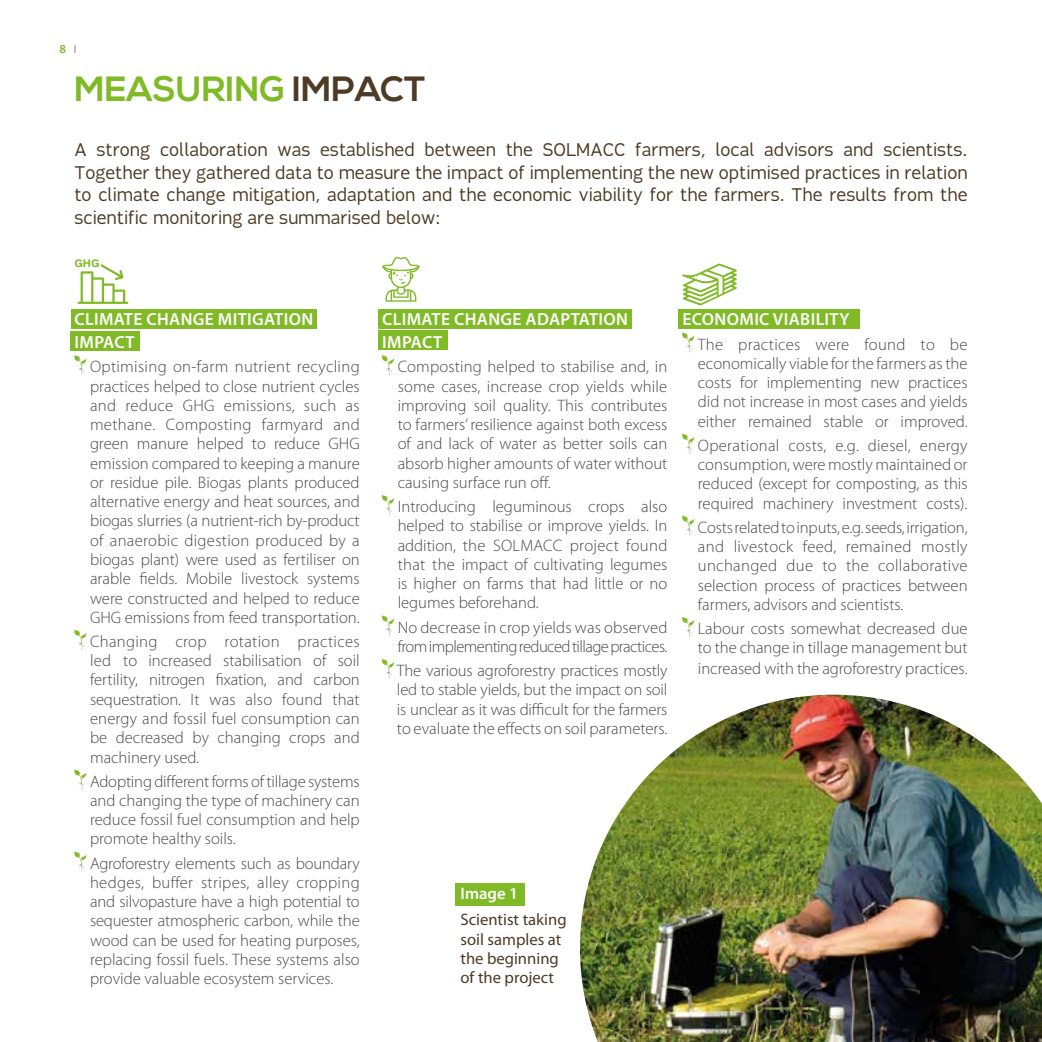
<style>
.page{position:relative;width:1042px;height:1042px;background:#fff}
.page>*{position:absolute;margin:0;border:0;box-sizing:border-box;transform-origin:0 0}
.t1{font:700 35px "Nexa";color:#80ba27}
.t2{font:17.5px/22.8px "Fabrica";color:#4d3b25;text-align:justify}
.t3{font:600 17.5px/22.8px "Myriad Pro";letter-spacing:.02em;color:#fff}
.t4{font:300 16.62px/19.2px "Myriad Pro";color:#4a4a49;text-align:justify}
.t5{font:300 16.62px/19.2px "Myriad Pro";letter-spacing:-.035em;color:#4a4a49}
.t6{font:16.62px/19.2px "Myriad Pro";color:#4d3b25}
.t7{font:600 16.62px "Myriad Pro";color:#fff}
.t8{font:600 12.25px "Myriad Pro";color:#80ba27}
.t9{font:700 10.5px "Helvetica Rounded LT Std";color:#80ba27}
.s1{font-weight:300;color:#4d3b25}
.s2{color:#4d3b25}
</style>
<div class="page">
<img style="left:580px;top:694px;width:462px;height:348px">
<div style="left:455px;top:883px;width:69px;height:22px;background:#80ba27"></div>
<div style="left:378px;top:309px;width:253px;height:19px;background:#80ba27"></div>
<div style="left:678px;top:309px;width:181px;height:20px;background:#80ba27"></div>
<div style="left:378px;top:330px;width:69px;height:20px;background:#80ba27"></div>
<svg style="left:78px;top:264px;width:50px;height:40px"></svg>
<div style="left:71px;top:309px;width:245px;height:20px;background:#80ba27"></div>
<div style="left:71px;top:331px;width:69px;height:20px;background:#80ba27"></div>
<svg style="left:74px;top:355px;width:13px;height:21px"></svg>
<svg style="left:74px;top:629px;width:13px;height:21px"></svg>
<svg style="left:74px;top:769px;width:13px;height:21px"></svg>
<svg style="left:74px;top:851px;width:13px;height:21px"></svg>
<svg style="left:382px;top:355px;width:12px;height:21px"></svg>
<svg style="left:382px;top:494px;width:12px;height:21px"></svg>
<svg style="left:382px;top:615px;width:12px;height:21px"></svg>
<svg style="left:382px;top:658px;width:12px;height:21px"></svg>
<svg style="left:682px;top:332px;width:13px;height:21px"></svg>
<svg style="left:682px;top:433px;width:13px;height:21px"></svg>
<svg style="left:682px;top:515px;width:13px;height:21px"></svg>
<svg style="left:682px;top:616px;width:13px;height:21px"></svg>
<svg style="left:382px;top:257px;width:38px;height:45px"></svg>
<svg style="left:682px;top:263px;width:55px;height:42px"></svg>
<p class="t8" style="left:60px;top:42px;width:18px">8 <span class="s1">I</span></p>
<h1 class="t1" style="left:74px;top:68px;width:353px">MEASURING <span class="s2">IMPACT</span></h1>
<p class="t2" style="left:74px;top:138px;width:894px">A strong collaboration was established between the SOLMACC farmers, local advisors and scientists.<br>Together they gathered data to measure the impact of implementing the new optimised practices in relation to climate change mitigation, adaptation and the economic viability for the farmers. The results from the scientific monitoring are summarised below:</p>
<p class="t9" style="left:74px;top:257px;width:27px">GHG</p>
<p class="t3" style="left:75px;top:308px;width:240px">CLIMATE CHANGE MITIGATION<br>IMPACT</p>
<p class="t4" style="left:90px;top:357px;width:271px">Optimising on-farm nutrient recycling practices helped to close nutrient cycles and reduce GHG emissions, such as methane. Composting farmyard and green manure helped to reduce GHG emission compared to keeping a manure or residue pile. Biogas plants produced alternative energy and heat sources, and biogas slurries (a nutrient-rich by-product of anaerobic digestion produced by a biogas plant) were used as fertiliser on arable fields. Mobile livestock systems were constructed and helped to reduce GHG emissions from feed transportation.</p>
<p class="t4" style="left:90px;top:632px;width:271px">Changing crop rotation practices led to increased stabilisation of soil fertility, nitrogen fixation, and carbon sequestration. It was also found that energy and fossil fuel consumption can be decreased by changing crops and machinery used.</p>
<p class="t4" style="left:90px;top:772px;width:271px">Adopting different forms of tillage systems and changing the type of machinery can reduce fossil fuel consumption and help promote healthy soils.</p>
<p class="t4" style="left:90px;top:854px;width:271px">Agroforestry elements such as boundary hedges, buffer stripes, alley cropping and silvopasture have a high potential to sequester atmospheric carbon, while the wood can be used for heating purposes, replacing fossil fuels. These systems also provide valuable ecosystem services.</p>
<p class="t3" style="left:382px;top:308px;width:247px">CLIMATE CHANGE ADAPTATION<br>IMPACT</p>
<p class="t4" style="left:398px;top:357px;width:271px">Composting helped to stabilise and, in some cases, increase crop yields while improving soil quality. This contributes to farmers’ resilience against both excess of and lack of water as better soils can absorb higher amounts of water without causing surface run off.</p>
<p class="t4" style="left:398px;top:497px;width:271px">Introducing leguminous crops also helped to stabilise or improve yields. In addition, the SOLMACC project found that the impact of cultivating legumes is higher on farms that had little or no legumes beforehand.</p>
<p class="t5" style="left:398px;top:618px;width:271px">No decrease in crop yields was observed from implementing reduced tillage practices.</p>
<p class="t4" style="left:397px;top:661px;width:272px">The various agroforestry practices mostly led to stable yields, but the impact on soil is unclear as it was difficult for the farmers to evaluate the effects on soil parameters.</p>
<p class="t3" style="left:682px;top:308px;width:169px">ECONOMIC VIABILITY</p>
<p class="t4" style="left:698px;top:335px;width:271px">The practices were found to be economically viable for the farmers as the costs for implementing new practices did not increase in most cases and yields either remained stable or improved.</p>
<p class="t4" style="left:698px;top:436px;width:271px">Operational costs, e.g. diesel, energy consumption, were mostly maintained or reduced (except for composting, as this required machinery investment costs).</p>
<p class="t4" style="left:698px;top:518px;width:271px">Costs related to inputs, e.g. seeds, irrigation, and livestock feed, remained mostly unchanged due to the collaborative selection process of practices between farmers, advisors and scientists.</p>
<p class="t4" style="left:698px;top:619px;width:271px">Labour costs somewhat decreased due to the change in tillage management but</p>
<p class="t4" style="left:698px;top:659px;width:271px">increased with the agroforestry practices.</p>
<p class="t7" style="left:460px;top:884px;width:59px">Image 1</p>
<p class="t6" style="left:460px;top:910px;width:108px">Scientist taking soil samples at the beginning of the project</p>
</div>
